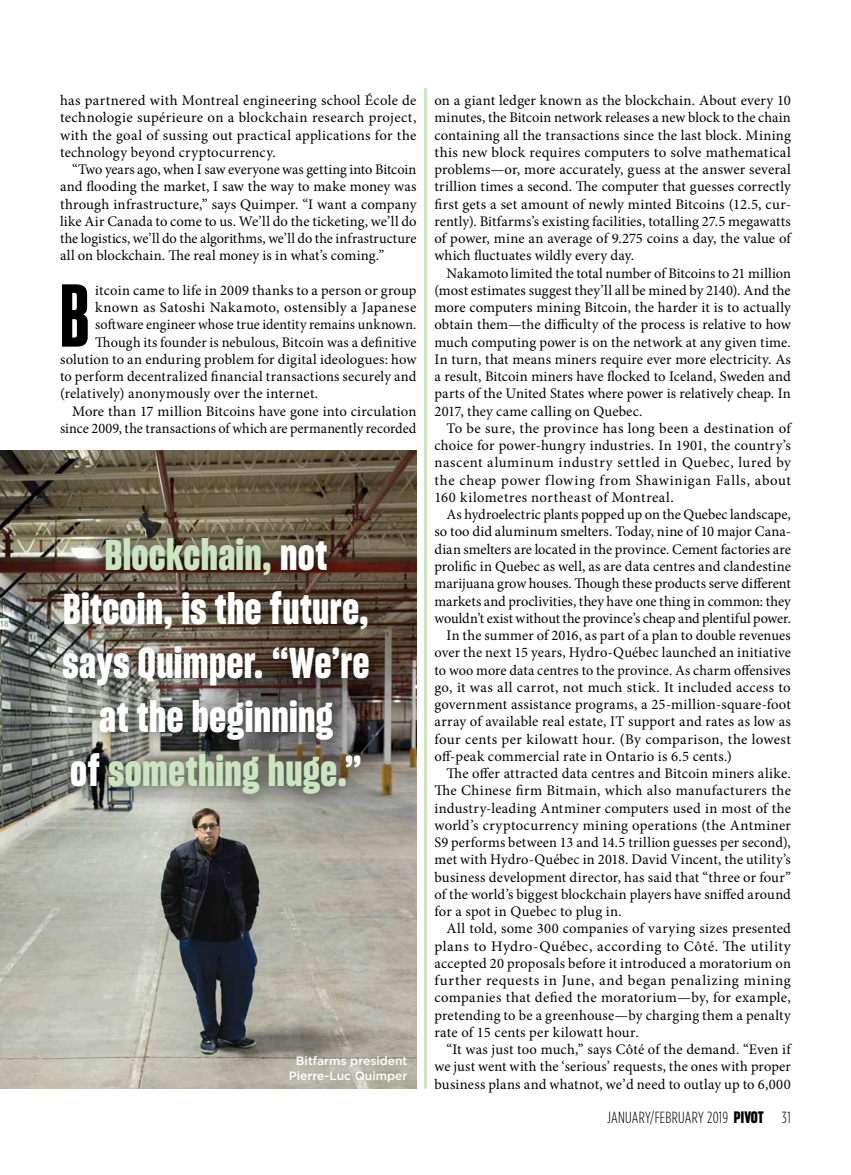
<style>
.page{position:relative;width:851px;height:1175px;background:#fff}
.page>*{position:absolute;margin:0;border:0;box-sizing:border-box;transform-origin:0 0}
.t1{font:86.55px "Sharp Grotesk Bold 12";color:#000}
.t2{font:42px/54px "Sharp Grotesk Bold 14";letter-spacing:.01em;color:#fff;text-align:center}
.t3{font:300 16.2px "Gotham Condensed";letter-spacing:.02em;color:#000}
.t4{font:14.7px/17.2px "Minion Pro";letter-spacing:.01em;color:#000;text-align:justify}
.t5{font:14.7px "Minion Pro";letter-spacing:.01em;color:#000;scale:.96 1}
.t6{font:500 12px/14.2px "Gotham";color:#fff;text-align:center}
.s1{color:#cce5c1}
.s2{font-family:"Sharp Grotesk Bold 14";font-weight:400}
</style>
<div class="page">
<hr style="left:424px;top:88px;width:3px;height:1000px;background:#cce5c1">
<img style="left:0;top:450px;width:416px;height:638px">
<div style="left:45px;top:520px;width:345px;height:295px;background:#000;opacity:.75"></div>
<p class="t4" style="left:60px;top:92px;width:358px">has partnered with Montreal engineering school École de technologie supérieure on a blockchain research project, with the goal of sussing out practical applications for the technology beyond cryptocurrency.</p>
<p class="t4" style="left:60px;top:161px;width:358px;text-indent:12px">“Two years ago, when I saw everyone was getting into Bitcoin and flooding the market, I saw the way to make money was through infrastructure,” says Quimper. “I want a company like Air Canada to come to us. We’ll do the ticketing, we’ll do the logistics, we’ll do the algorithms, we’ll do the infrastructure all on blockchain. The real money is in what’s coming.”</p>
<p class="t1" style="left:60px;top:261px;width:31px">B</p>
<p class="t4" style="left:95px;top:282px;width:322px">itcoin came to life in 2009 thanks to a person or group</p>
<p class="t4" style="left:95px;top:299px;width:322px">known as Satoshi Nakamoto, ostensibly a Japanese</p>
<p class="t5" style="left:95px;top:315px;width:336px">software engineer whose true identity remains unknown.</p>
<p class="t4" style="left:95px;top:333px;width:322px">Though its founder is nebulous, Bitcoin was a definitive</p>
<p class="t4" style="left:60px;top:351px;width:358px">solution to an enduring problem for digital ideologues: how</p>
<p class="t4" style="left:60px;top:368px;width:358px">to perform decentralized financial transactions securely and</p>
<p class="t4" style="left:60px;top:385px;width:260px">(relatively) anonymously over the internet.</p>
<p class="t4" style="left:60px;top:402px;width:358px;text-align:right">More than 17 million Bitcoins have gone into circulation since 2009, the transactions of which are permanently recorded</p>
<h2 class="t2" style="left:63px;top:527px;width:308px"><span class="s1">Blockchain,</span> not<br>Bitcoin, is the future, says Quimper. “We’re at the beginning<br>of <span class="s1">something huge.</span>”</h2>
<p class="t6" style="left:289px;top:1053px;width:120px">Bitfarms president<br>Pierre-Luc Quimper</p>
<p class="t4" style="left:434px;top:92px;width:358px">on a giant ledger known as the blockchain. About every 10 minutes, the Bitcoin network releases a new block to the chain containing all the transactions since the last block. Mining this new block requires computers to solve mathematical problems—or, more accurately, guess at the answer several trillion times a second. The computer that guesses correctly first gets a set amount of newly minted Bitcoins (12.5, cur&shy;rently). Bitfarms’s existing facilities, totalling 27.5 megawatts of power, mine an average of 9.275 coins a day, the value of which fluctuates wildly every day.</p>
<p class="t4" style="left:434px;top:264px;width:358px;text-indent:12px">Nakamoto limited the total number of Bitcoins to 21 million (most estimates suggest they’ll all be mined by 2140). And the more computers mining Bitcoin, the harder it is to actually obtain them—the difficulty of the process is relative to how much computing power is on the network at any given time.<br>In turn, that means miners require ever more electricity. As a result, Bitcoin miners have flocked to Iceland, Sweden and parts of the United States where power is relatively cheap. In 2017, they came calling on Quebec.</p>
<p class="t4" style="left:434px;top:420px;width:358px;text-indent:12px">To be sure, the province has long been a destination of choice for power-hungry industries. In 1901, the country’s nascent aluminum industry settled in Quebec, lured by the cheap power flowing from Shawinigan Falls, about 160 kilometres northeast of Montreal.</p>
<p class="t4" style="left:434px;top:506px;width:358px;text-indent:12px">As hydroelectric plants popped up on the Quebec landscape, so too did aluminum smelters. Today, nine of 10 major Cana&shy;dian smelters are located in the province. Cement factories are prolific in Quebec as well, as are data centres and clandestine marijuana grow houses. Though these products serve different markets and proclivities, they have one thing in common: they wouldn’t exist without the province’s cheap and plentiful power.</p>
<p class="t4" style="left:434px;top:627px;width:358px;text-indent:12px">In the summer of 2016, as part of a plan to double revenues over the next 15 years, Hydro-Québec launched an initiative to woo more data centres to the province. As charm offensives go, it was all carrot, not much stick. It included access to government assistance programs, a 25-million-square-foot array of available real estate, IT support and rates as low as four cents per kilowatt hour. (By comparison, the lowest off-peak commercial rate in Ontario is 6.5 cents.)</p>
<p class="t4" style="left:434px;top:764px;width:358px;text-indent:12px">The offer attracted data centres and Bitcoin miners alike.<br>The Chinese firm Bitmain, which also manufacturers the industry-leading Antminer computers used in most of the world’s cryptocurrency mining operations (the Antminer S9 performs between 13 and 14.5 trillion guesses per second), met with Hydro-Québec in 2018. David Vincent, the utility’s business development director, has said that “three or four” of the world’s biggest blockchain players have sniffed around for a spot in Quebec to plug in.</p>
<p class="t4" style="left:434px;top:920px;width:358px;text-indent:12px">All told, some 300 companies of varying sizes presented plans to Hydro-Québec, according to Côté. The utility accepted 20 proposals before it introduced a moratorium on further requests in June, and began penalizing mining companies that defied the moratorium—by, for example, pretending to be a greenhouse—by charging them a penalty rate of 15 cents per kilowatt hour.</p>
<p class="t4" style="left:434px;top:1040px;width:358px;text-indent:12px">“It was just too much,” says Côté of the demand. “Even if we just went with the ‘serious’ requests, the ones with proper business plans and whatnot, we’d need to outlay up to 6,000</p>
<p class="t3" style="left:607px;top:1108px;width:185px">JANUARY/FEBRUARY 2019 <span class="s2">PIVOT</span> 31</p>
</div>
